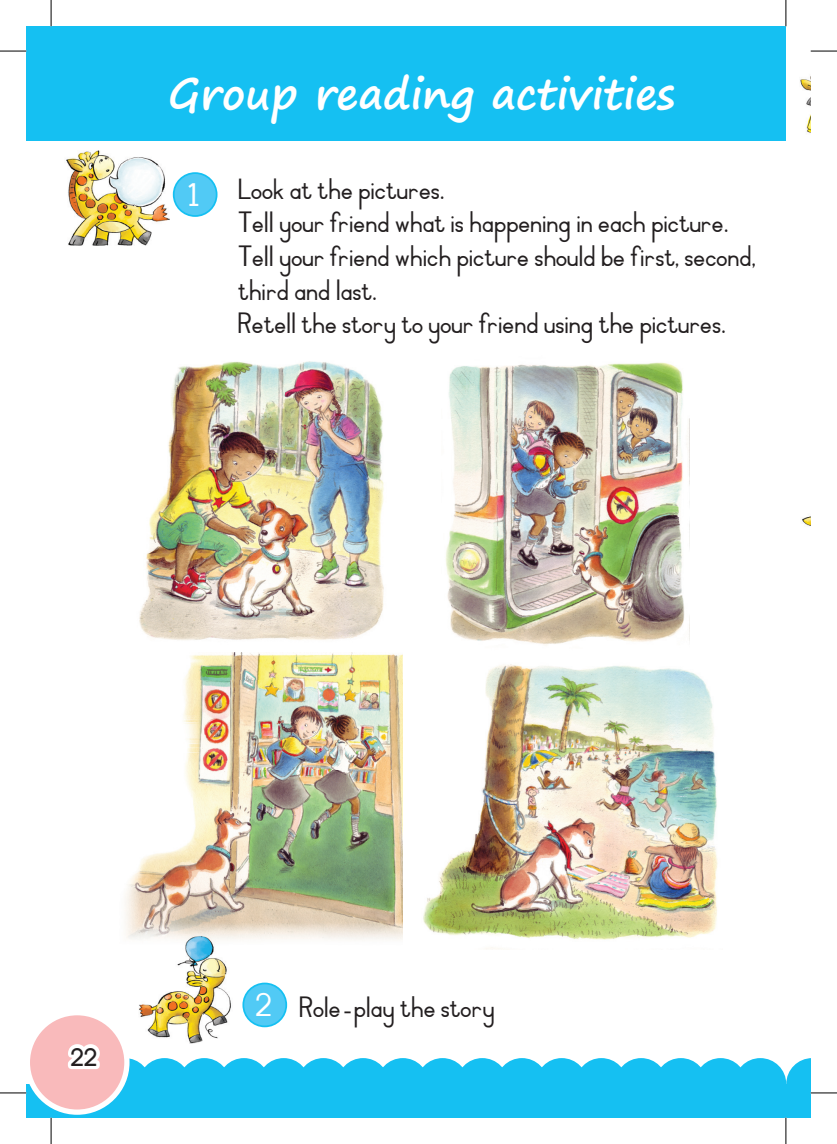
<style>
.page{position:relative;width:837px;height:1144px;background:#fff}
.page>*{position:absolute;margin:0;border:0;box-sizing:border-box;transform-origin:0 0}
.t1{font:700 42px "Segoe Print";color:#fff}
.t2{font:31.5px "IOP Scool Gr NUM Reg";color:#fff}
.t3{font:28px/33.6px "Scool";color:#231f20}
.t4{font:24.5px "IOP Scool Gr NUM Bold";color:#231f20}
.s1{font-family:"IOP Scool Gr NUM Reg";font-size:31.5px;color:#fff}
</style>
<div class="page">
<div style="left:26px;top:1084px;width:759px;height:34px;background:#15c0f2"></div>
<div style="left:772px;top:1084px;width:38px;height:34px;background:#15c0f2"></div>
<div style="left:99px;top:1058px;width:52px;height:52px;background:#15c0f2;border-radius:50%"></div>
<div style="left:138px;top:1058px;width:52px;height:52px;background:#15c0f2;border-radius:50%"></div>
<div style="left:178px;top:1058px;width:52px;height:52px;background:#15c0f2;border-radius:50%"></div>
<div style="left:218px;top:1058px;width:52px;height:52px;background:#15c0f2;border-radius:50%"></div>
<div style="left:258px;top:1058px;width:51px;height:52px;background:#15c0f2;border-radius:50%"></div>
<div style="left:297px;top:1058px;width:52px;height:52px;background:#15c0f2;border-radius:50%"></div>
<div style="left:337px;top:1058px;width:52px;height:52px;background:#15c0f2;border-radius:50%"></div>
<div style="left:377px;top:1058px;width:51px;height:52px;background:#15c0f2;border-radius:50%"></div>
<div style="left:416px;top:1058px;width:52px;height:52px;background:#15c0f2;border-radius:50%"></div>
<div style="left:456px;top:1058px;width:52px;height:52px;background:#15c0f2;border-radius:50%"></div>
<div style="left:496px;top:1058px;width:51px;height:52px;background:#15c0f2;border-radius:50%"></div>
<div style="left:535px;top:1058px;width:52px;height:52px;background:#15c0f2;border-radius:50%"></div>
<div style="left:575px;top:1058px;width:52px;height:52px;background:#15c0f2;border-radius:50%"></div>
<div style="left:615px;top:1058px;width:52px;height:52px;background:#15c0f2;border-radius:50%"></div>
<div style="left:654px;top:1058px;width:52px;height:52px;background:#15c0f2;border-radius:50%"></div>
<div style="left:694px;top:1058px;width:52px;height:52px;background:#15c0f2;border-radius:50%"></div>
<div style="left:734px;top:1058px;width:52px;height:52px;background:#15c0f2;border-radius:50%"></div>
<img style="left:445px;top:362px;width:244px;height:283px">
<img style="left:139px;top:361px;width:245px;height:292px">
<img style="left:423px;top:664px;width:295px;height:285px">
<img style="left:125px;top:653px;width:277px;height:287px">
<div style="left:243px;top:983px;width:43px;height:43px;background:#51caf5;border-radius:50%"></div>
<div style="left:242px;top:982px;width:45px;height:45px;border:2px solid #15c0f2;border-radius:50%"></div>
<img style="left:66px;top:150px;width:103px;height:96px">
<img style="left:802px;top:516px;width:8px;height:10px">
<img style="left:800px;top:79px;width:10px;height:54px">
<div style="left:174px;top:173px;width:42px;height:43px;background:#51caf5;border-radius:50%"></div>
<div style="left:173px;top:172px;width:44px;height:45px;border:2px solid #15c0f2;border-radius:50%"></div>
<img style="left:138px;top:934px;width:95px;height:110px">
<div style="left:26px;top:26px;width:760px;height:115px;background:#15c0f2"></div>
<svg style="left:0;top:51px;width:26px;height:1px"></svg>
<svg style="left:810px;top:51px;width:26px;height:1px"></svg>
<svg style="left:786px;top:1058px;width:50px;height:52px"></svg>
<svg style="left:51px;top:0;width:1px;height:26px"></svg>
<svg style="left:0;top:1015px;width:129px;height:129px"></svg>
<svg style="left:785px;top:0;width:1px;height:26px"></svg>
<svg style="left:785px;top:1118px;width:1px;height:26px"></svg>
<h1 class="t1" style="left:168px;top:56px;width:508px">Group reading activities</h1>
<p class="t2" style="left:188px;top:177px;width:13px">1</p>
<p class="t3" style="left:238px;top:174px;width:519px">Look at the pictures.<br>Tell your friend what is happening in each picture.<br>Tell your friend which picture should be first, second, third and last.<br>Retell the story to your friend using the pictures.</p>
<p class="t4" style="left:70px;top:1043px;width:28px">22</p>
<p class="t3" style="left:255px;top:992px;width:241px"><span class="s1">2</span> Role-play the story</p>
</div>
